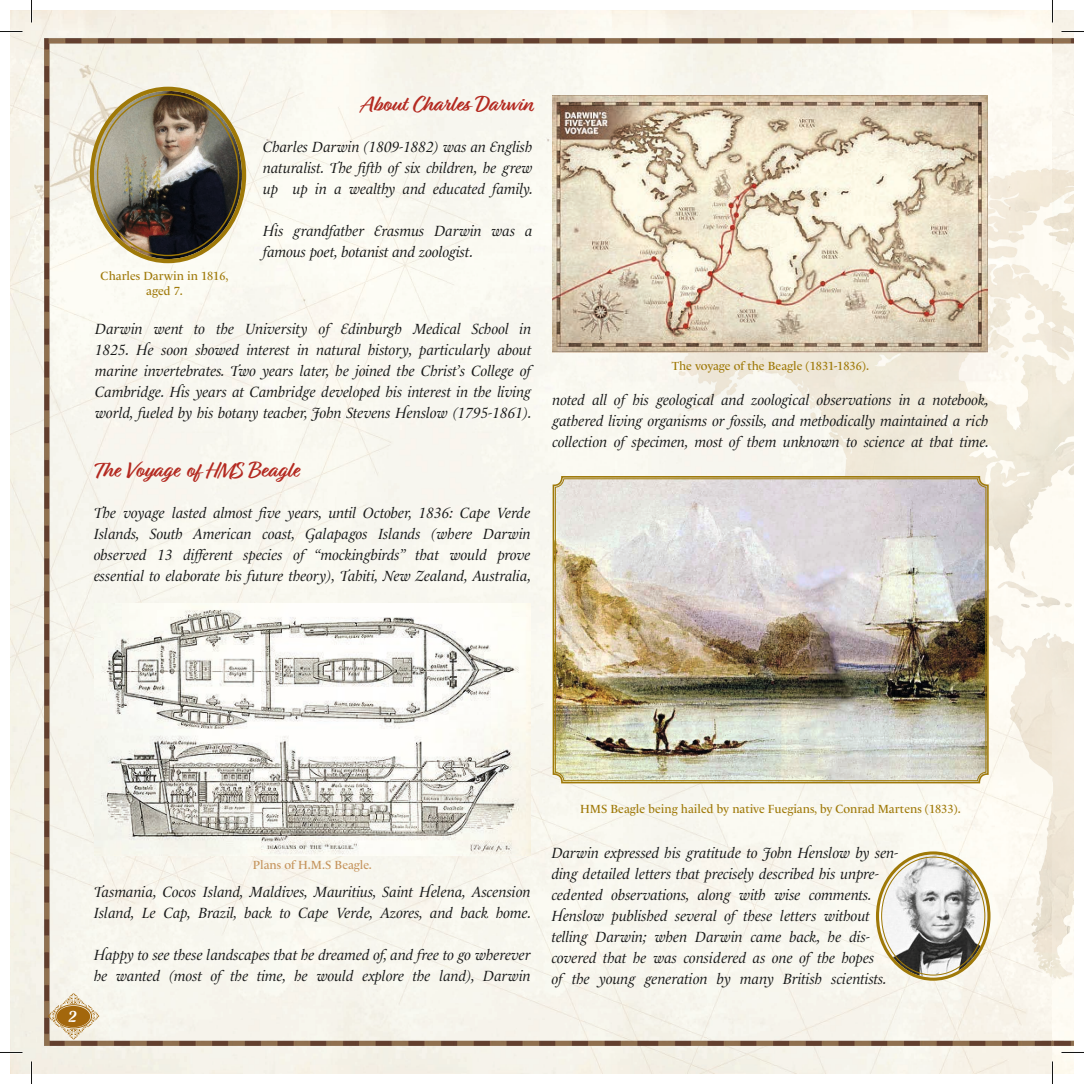
<style>
.page{position:relative;width:1084px;height:1084px;background:#fff}
.page>*{position:absolute;margin:0;border:0;box-sizing:border-box;transform-origin:0 0}
.t1{font:700 22.5px "Relation";color:#b42a21}
.t2{font:italic 15px/21px "Le Monde Livre Cla Std";color:#171818}
.t3{font:15px "Magnolia Script";color:#fff}
.t4{font:12px/15px "Le Monde Livre Cla Std";color:#9f7908;text-align:center}
.t5{font:12px "Le Monde Livre Cla Std";color:#c5945c}
</style>
<div class="page">
<div style="left:10px;top:10px;width:1063px;height:1063px;background:#f6f3e8"></div>
<img style="left:31px;top:32px;width:1042px;height:1020px">
<svg style="left:43px;top:993px;width:56px;height:47px"></svg>
<img style="left:645px;top:120px;width:428px;height:897px">
<img style="left:94px;top:91px;width:148px;height:168px">
<div style="left:90px;top:87px;width:156px;height:176px;border:4px solid #9f7908;border-radius:50%"></div>
<img style="left:879px;top:854px;width:108px;height:123px">
<div style="left:876px;top:851px;width:114px;height:129px;border:3px solid #9f7908;border-radius:50%"></div>
<img style="left:94px;top:603px;width:436px;height:252px">
<img style="left:552px;top:95px;width:435px;height:258px">
<img style="left:552px;top:475px;width:437px;height:309px">
<div style="left:555px;top:478px;width:431px;height:303px;border:1px solid #9f7908;border-radius:8px"></div>
<hr style="left:0;top:1051px;width:22px;height:2px;background:#fff">
<hr style="left:1061px;top:1051px;width:22px;height:2px;background:#fff">
<hr style="left:1051px;top:0;width:2px;height:23px;background:#fff">
<hr style="left:1051px;top:1061px;width:2px;height:22px;background:#fff">
<svg style="left:0;top:31px;width:22px;height:1px"></svg>
<svg style="left:1061px;top:31px;width:22px;height:1px"></svg>
<svg style="left:0;top:1052px;width:22px;height:1px"></svg>
<svg style="left:1061px;top:1052px;width:22px;height:1px"></svg>
<svg style="left:31px;top:0;width:1px;height:23px"></svg>
<svg style="left:31px;top:1061px;width:1px;height:22px"></svg>
<svg style="left:1052px;top:0;width:1px;height:23px"></svg>
<svg style="left:1052px;top:1061px;width:1px;height:22px"></svg>
<p class="t4" style="left:101px;top:269px;width:130px">Charles Darwin in 1816, aged 7.</p>
<h1 class="t1" style="left:361px;top:91px;width:173px">About Charles Darwin</h1>
<p class="t2" style="left:263px;top:136px;width:272px;text-align:justify">Charles Darwin (1809-1882) was an English naturalist. The fifth ofsix children, he grew up up in a wealthy and educated family.</p>
<p class="t2" style="left:263px;top:220px;width:271px">His grandfather Erasmus Darwin was a famous poet, botanist and zoologist.</p>
<p class="t2" style="left:95px;top:318px;width:443px">Darwin went to the University of Edinburgh Medical School in 1825. He soon showed interest in natural history, particularly about marine invertebrates. Two years later, he joined the Christ’s College of Cambridge. His years at Cambridge developed his interest in the living world, fueled by his botany teacher, John Stevens Henslow (1795-1861).</p>
<h1 class="t1" style="left:94px;top:456px;width:206px">The Voyage of HMS Beagle</h1>
<p class="t2" style="left:94px;top:502px;width:439px;text-align:justify">The voyage lasted almost five years, until October, 1836: Cape Verde Islands, South American coast, Galapagos Islands (where Darwin observed 13 di-erent species of “mockingbirds” that would prove essential to elaborate his future theory), Tahiti, New Zealand, Australia,</p>
<p class="t4" style="left:672px;top:359px;width:199px">The voyage of the Beagle (1831-1836).</p>
<p class="t2" style="left:552px;top:389px;width:438px;text-align:justify">noted all of his geological and zoological observations in a notebook, gathered living organisms or fossils, and methodically maintained a rich collection ofspecimen, most ofthem unknown to science at that time.</p>
<p class="t3" style="left:68px;top:1005px;width:10px">2</p>
<p class="t5" style="left:253px;top:858px;width:121px">Plans of H.M.S Beagle.</p>
<p class="t2" style="left:94px;top:880px;width:439px">Tasmania, Cocos Island, Maldives, Mauritius, Saint Helena, Ascension<br>Island, Le Cap, Brazil, back to Cape Verde, Azores, and back home.</p>
<p class="t2" style="left:94px;top:943px;width:438px">Happy to see these landscapes that he dreamed of, and free to go wherever he wanted (most of the time, he would explore the land), Darwin</p>
<p class="t4" style="left:580px;top:801px;width:382px">HMS Beagle being hailed by native Fuegians, by Conrad Martens (1833).</p>
<p class="t2" style="left:551px;top:842px;width:348px">Darwin expressed his gratitude to John Henslow by sen&shy;ding detailed letters that precisely described his unpre&shy;cedented observations, along with wise comments.<br>Henslow published several of these letters without telling Darwin; when Darwin came back, he dis&shy;covered that he was considered as one ofthe hopes<br>of the young generation by many British scientists.</p>
</div>
